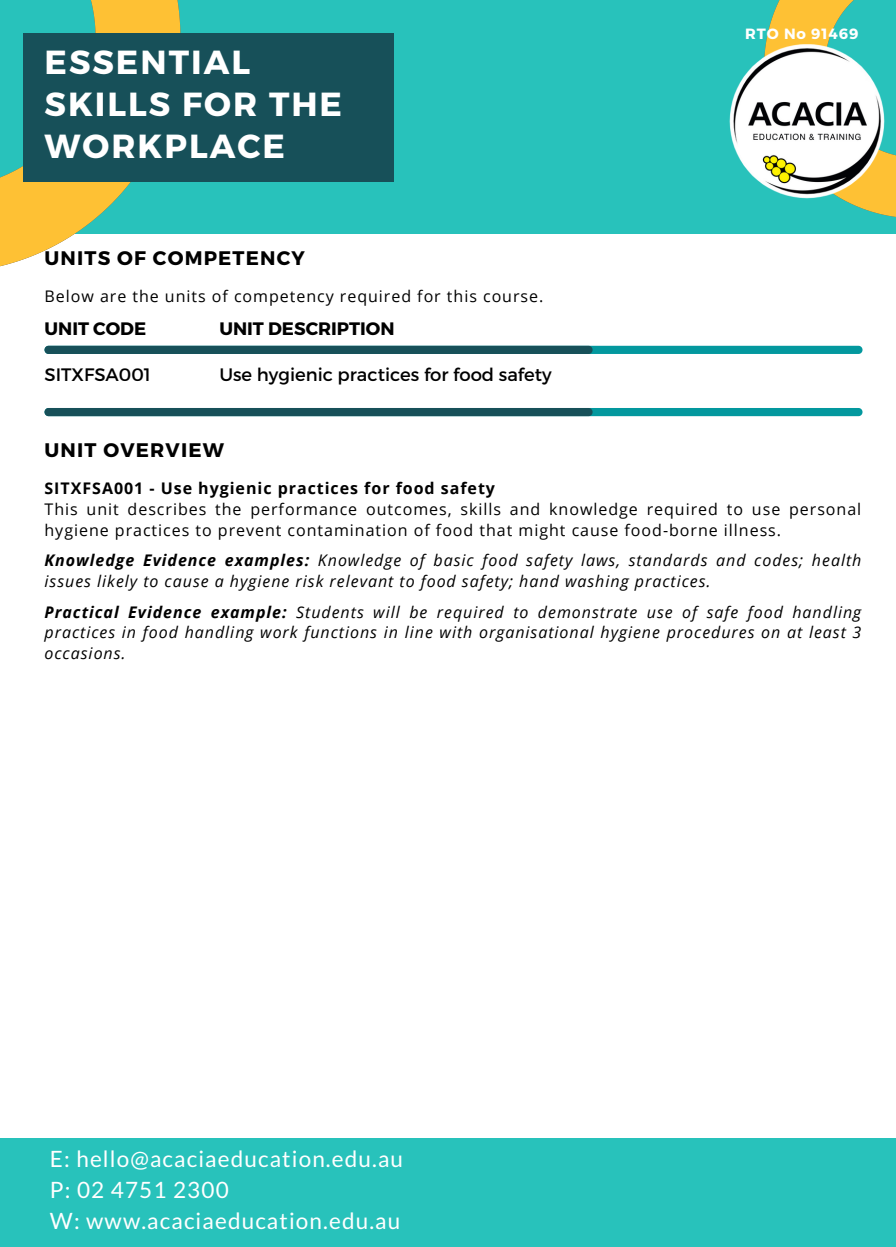
<style>
.page{position:relative;width:896px;height:1247px;background:#fff}
.page>*{position:absolute;margin:0;border:0;box-sizing:border-box;transform-origin:0 0}
.t1{font:700 33.4px/41.6px "Montserrat";letter-spacing:.06em;color:#fff}
.t2{font:22.6px "Lato";letter-spacing:.05em;color:#fff}
.t3{font:700 19.6px "Montserrat";letter-spacing:.06em;color:#000}
.t4{font:18px "Montserrat";color:#000}
.t5{font:700 18px "Montserrat";color:#000}
.t6{font:italic 16px/20.6px "Open Sans";letter-spacing:.06em;color:#000}
.t7{font:16px/20.6px "Open Sans";letter-spacing:.06em;color:#000}
.t8{font:700 16px "Open Sans";letter-spacing:.06em;color:#000}
.t9{font:700 14.8px "Montserrat";letter-spacing:.06em;color:#fff}
.s1{font-weight:700}
</style>
<div class="page">
<div style="left:0;top:0;width:896px;height:233px;background:#28c2bb"></div>
<svg style="left:0;top:0;width:267px;height:352px"></svg>
<div style="left:23px;top:33px;width:371px;height:149px;background:#175059"></div>
<svg style="left:713px;top:0;width:183px;height:234px"></svg>
<div style="left:0;top:1138px;width:896px;height:108px;background:#28c2bb"></div>
<img style="left:727px;top:42px;width:159px;height:158px;border-radius:50%">
<svg style="left:45px;top:346px;width:817px;height:8px;background:#106870"></svg>
<svg style="left:45px;top:408px;width:817px;height:8px;background:#10676f"></svg>
<p class="t1" style="left:45px;top:40px;width:299px">ESSENTIAL<br>SKILLS FOR THE<br>WORKPLACE</p>
<p class="t3" style="left:45px;top:245px;width:262px">UNITS OF COMPETENCY</p>
<p class="t7" style="left:45px;top:285px;width:500px">Below are the units of competency required for this course.</p>
<p class="t5" style="left:45px;top:317px;width:103px">UNIT CODE</p>
<p class="t4" style="left:45px;top:363px;width:108px">SITXFSA001</p>
<p class="t5" style="left:219px;top:317px;width:177px">UNIT DESCRIPTION</p>
<p class="t4" style="left:219px;top:363px;width:333px">Use hygienic practices for food safety</p>
<p class="t9" style="left:745px;top:24px;width:115px">RTO No 91469</p>
<p class="t3" style="left:45px;top:437px;width:181px">UNIT OVERVIEW</p>
<p class="t8" style="left:45px;top:477px;width:452px">SITXFSA001 - Use hygienic practices for food safety</p>
<p class="t7" style="left:45px;top:498px;width:818px">This unit describes the performance outcomes, skills and knowledge required to use personal hygiene practices to prevent contamination of food that might cause food-borne illness.</p>
<p class="t6" style="left:45px;top:550px;width:818px"><span class="s1">Knowledge Evidence examples:</span> Knowledge of basic food safety laws, standards and codes; health issues likely to cause a hygiene risk relevant to food safety; hand washing practices.</p>
<p class="t6" style="left:45px;top:601px;width:818px;text-align:justify"><span class="s1">Practical Evidence example:</span> Students will be required to demonstrate use of safe food handling practices in food handling work functions in line with organisational hygiene procedures on at least 3 occasions.</p>
<p class="t2" style="left:50px;top:1144px;width:354px">E: hello@acaciaeducation.edu.au</p>
<p class="t2" style="left:50px;top:1175px;width:180px">P: 02 4751 2300</p>
<p class="t2" style="left:50px;top:1206px;width:352px">W: www.acaciaeducation.edu.au</p>
</div>
